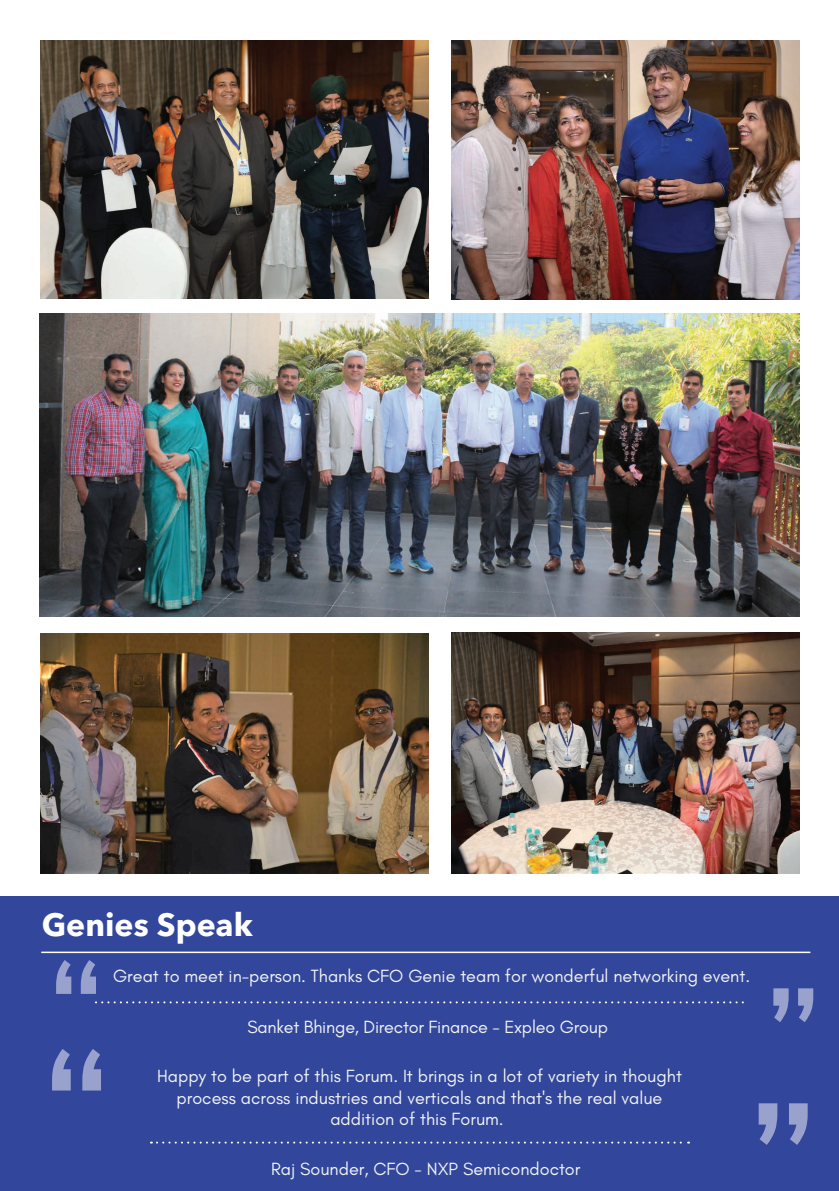
<style>
.page{position:relative;width:839px;height:1191px;background:#fff}
.page>*{position:absolute;margin:0;border:0;box-sizing:border-box;transform-origin:0 0}
.t1{font:700 152px "Century Gothic";color:#fff}
.t2{font:700 123.8px "Century Gothic";color:#fff}
.t3{font:700 32px "Avenir Next LT Pro";color:#fff}
.t4{font:18px/21.6px "Glacial Indifference";color:#f1f3f3;text-align:center}
</style>
<div class="page">
<div style="left:0;top:896px;width:839px;height:295px;background:#32469b"></div>
<hr style="left:41px;top:951px;width:769px;height:2px;background:#fff">
<svg style="left:96px;top:1001px;width:647px;height:2px"></svg>
<svg style="left:151px;top:1141px;width:538px;height:2px"></svg>
<img style="left:40px;top:314px;width:759px;height:302px">
<img style="left:40px;top:40px;width:389px;height:259px">
<img style="left:451px;top:40px;width:348px;height:259px">
<img style="left:40px;top:633px;width:388px;height:240px">
<img style="left:451px;top:633px;width:348px;height:240px">
<h3 class="t3" style="left:42px;top:905px;width:213px">Genies Speak</h3>
<h2 class="t2" style="left:46px;top:912px;width:61px">“</h2>
<p class="t4" style="left:113px;top:965px;width:638px">Great to meet in-person. Thanks CFO Genie team for wonderful networking event.</p>
<h1 class="t1" style="left:40px;top:990px;width:74px">“</h1>
<p class="t4" style="left:247px;top:1016px;width:362px">Sanket Bhinge, Director Finance - Expleo Group</p>
<p class="t4" style="left:157px;top:1065px;width:526px">Happy to be part of this Forum. It brings in a lot of variety in thought process across industries and verticals and that's the real value addition of this Forum.</p>
<p class="t4" style="left:271px;top:1158px;width:311px">Raj Sounder, CFO - NXP Semicondoctor</p>
<h2 class="t2" style="left:823px;top:1070px;width:61px;rotate:-180deg">“</h2>
<h1 class="t1" style="left:819px;top:1203px;width:74px;rotate:-180deg">“</h1>
</div>
